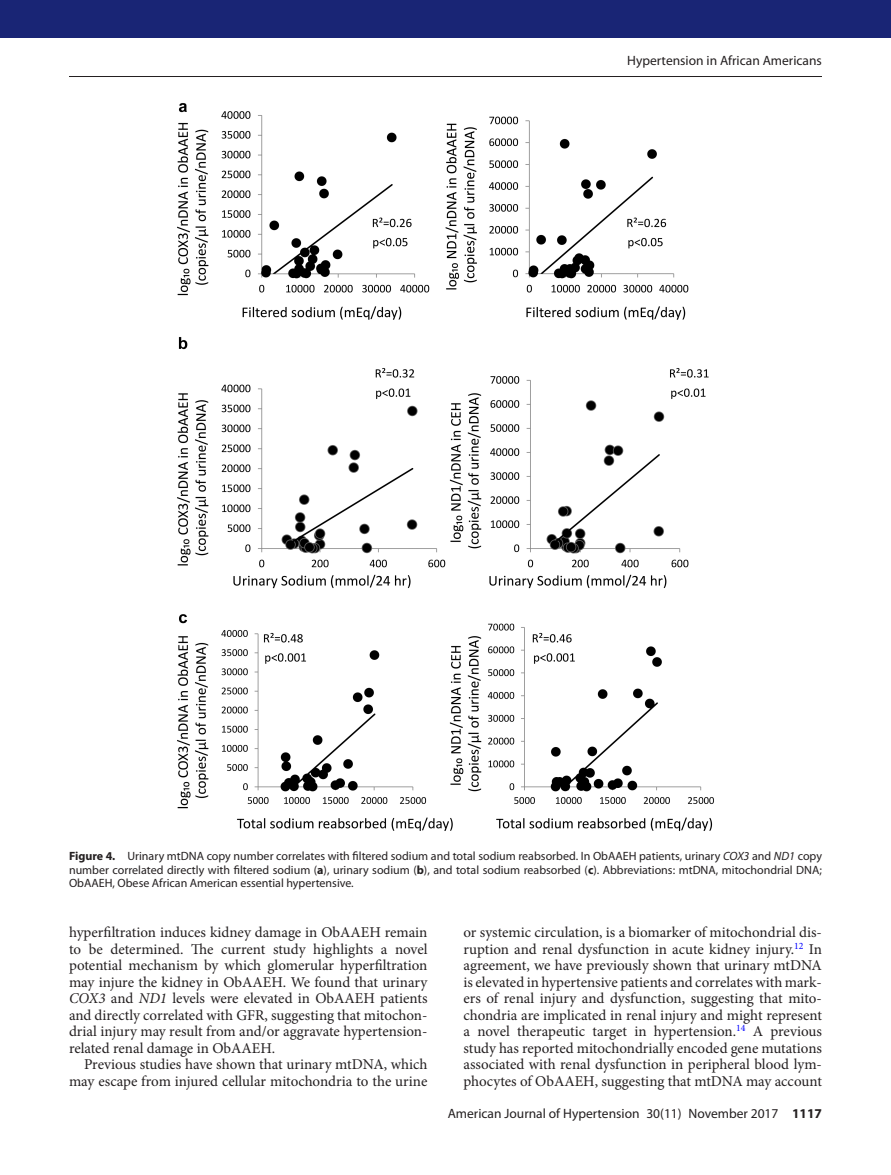
<style>
.page{position:relative;width:891px;height:1175px;background:#fff}
.page>*{position:absolute;margin:0;border:0;box-sizing:border-box;transform-origin:0 0}
.t1{font:15px/16.5px "Minion Pro";color:#231f20;text-align:justify}
.t2{font:13.5px "Myriad Pro";color:#231f20}
.t3{font:12px/13.5px "Myriad Pro";color:#231f20;text-align:justify}
.s1{font-weight:700}
.s2{font-style:italic}
</style>
<div class="page">
<hr style="left:69px;top:76px;width:753px;height:1px;background:#231f20">
<div style="left:0;top:0;width:891px;height:38px;background:#192575"></div>
<img style="left:177px;top:103px;width:537px;height:728px">
<p class="t2" style="left:627px;top:52px;width:196px">Hypertension in African Americans</p>
<p class="t3" style="left:69px;top:849px;width:754px"><span class="s1">Figure 4.</span> Urinary mtDNA copy number correlates with filtered sodium and total sodium reabsorbed. In ObAAEH patients, urinary <span class="s2">COX3</span> and <span class="s2">ND1</span> copy number correlated directly with filtered sodium (<span class="s1">a</span>), urinary sodium (<span class="s1">b</span>), and total sodium reabsorbed (<span class="s1">c</span>). Abbreviations: mtDNA, mitochondrial DNA; ObAAEH, Obese African American essential hypertensive.</p>
<p class="t1" style="left:69px;top:924px;width:360px">hyperfiltration induces kidney damage in ObAAEH remain to be determined. The current study highlights a novel potential mechanism by which glomerular hyperfiltration may injure the kidney in ObAAEH. We found that urinary <span class="s2">COX3</span> and <span class="s2">ND1</span> levels were elevated in ObAAEH patients and directly correlated with GFR, suggesting that mitochon&shy;drial injury may result from and/or aggravate hypertension&shy;related renal damage in ObAAEH.</p>
<p class="t1" style="left:69px;top:1056px;width:360px;text-align:right">Previous studies have shown that urinary mtDNA, which may escape from injured cellular mitochondria to the urine</p>
<p class="t1" style="left:463px;top:924px;width:360px">or systemic circulation, is a biomarker of mitochondrial dis&shy;ruption and renal dysfunction in acute kidney injury.<sup>12</sup> In agreement, we have previously shown that urinary mtDNA is elevated in hypertensive patients and correlates with mark&shy;ers of renal injury and dysfunction, suggesting that mito&shy;chondria are implicated in renal injury and might represent a novel therapeutic target in hypertension.<sup>14</sup> A previous study has reported mitochondrially encoded gene mutations associated with renal dysfunction in peripheral blood lym&shy;phocytes of ObAAEH, suggesting that mtDNA may account</p>
<p class="t2" style="left:448px;top:1105px;width:376px">American Journal of Hypertension 30(11) November 2017 <span class="s1">1117</span></p>
</div>
